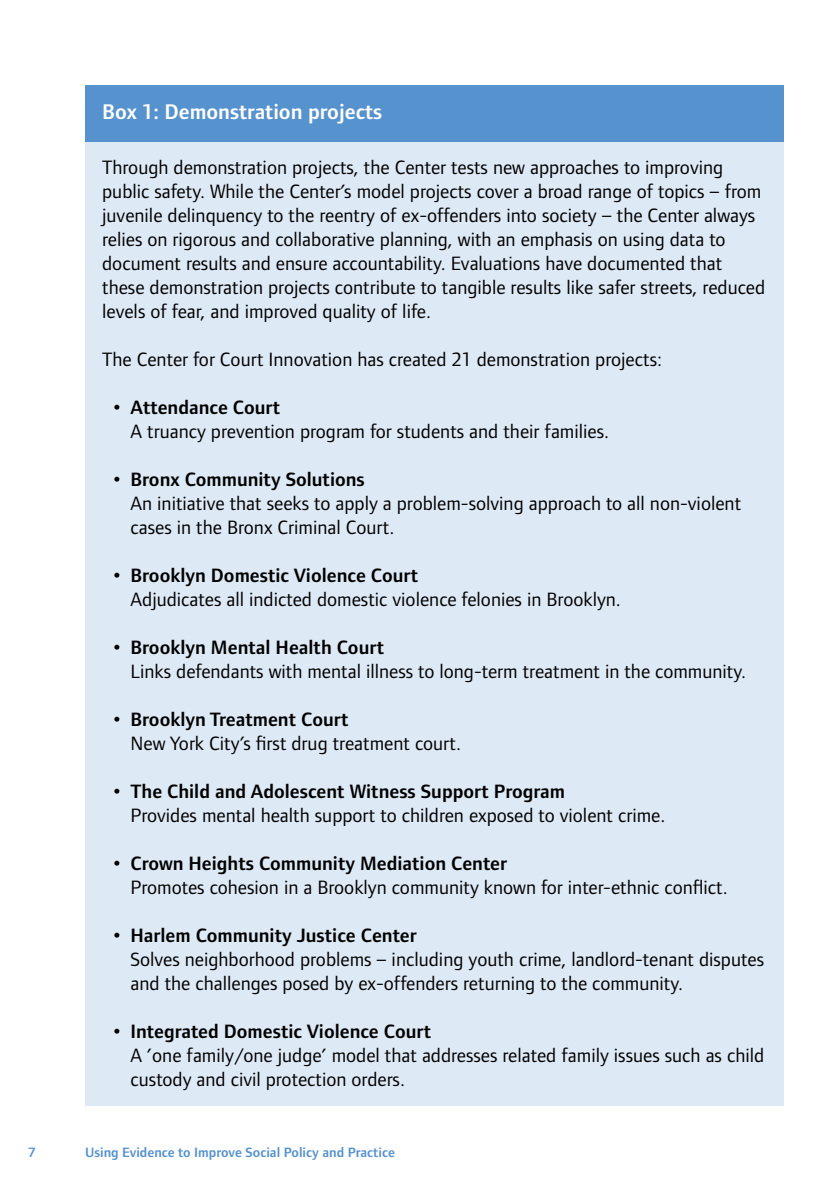
<style>
.page{position:relative;width:840px;height:1191px;background:#fff}
.page>*{position:absolute;margin:0;border:0;box-sizing:border-box;transform-origin:0 0}
.t1{font:600 22px "Foundry Form Sans";color:#fff}
.t2{font:20px/24px "Foundry Form Sans";color:#000}
.t3{font:600 14px "Foundry Form Sans";color:#5692ce}
.s1{font-family:"Gill Sans"}
.s2{font-weight:600}
</style>
<div class="page">
<div style="left:85px;top:85px;width:697px;height:1021px;background:#dde9f5"></div>
<div style="left:85px;top:85px;width:697px;height:57px;background:#5692ce"></div>
<p class="t1" style="left:102px;top:100px;width:281px">Box 1: Demonstration projects</p>
<p class="t2" style="left:102px;top:155px;width:664px">Through demonstration projects, the Center tests new approaches to improving public safety. While the Center’s model projects cover a broad range of topics – from juvenile delinquency to the reentry of ex-offenders into society – the Center always relies on rigorous and collaborative planning, with an emphasis on using data to document results and ensure accountability. Evaluations have documented that these demonstration projects contribute to tangible results like safer streets, reduced levels of fear, and improved quality of life.</p>
<p class="t2" style="left:102px;top:347px;width:561px">The Center for Court Innovation has created 21 demonstration projects:</p>
<p class="t2" style="left:130px;top:395px;width:480px;text-indent:-17px"><span class="s1">•</span> <span class="s2">Attendance Court<br></span>A truancy prevention program for students and their families.</p>
<p class="t2" style="left:130px;top:467px;width:612px;text-indent:-17px"><span class="s1">•</span> <span class="s2">Bronx Community Solutions<br></span>An initiative that seeks to apply a problem-solving approach to all non-violent cases in the Bronx Criminal Court.</p>
<p class="t2" style="left:130px;top:563px;width:491px;text-indent:-17px"><span class="s1">•</span> <span class="s2">Brooklyn Domestic Violence Court<br></span>Adjudicates all indicted domestic violence felonies in Brooklyn.</p>
<p class="t2" style="left:130px;top:635px;width:616px;text-indent:-17px"><span class="s1">•</span> <span class="s2">Brooklyn Mental Health Court<br></span>Links defendants with mental illness to long-term treatment in the community.</p>
<p class="t2" style="left:130px;top:707px;width:332px;text-indent:-17px"><span class="s1">•</span> <span class="s2">Brooklyn Treatment Court<br></span>New York City’s first drug treatment court.</p>
<p class="t2" style="left:130px;top:779px;width:536px;text-indent:-17px"><span class="s1">•</span> <span class="s2">The Child and Adolescent Witness Support Program<br></span>Provides mental health support to children exposed to violent crime.</p>
<p class="t2" style="left:130px;top:851px;width:598px;text-indent:-17px"><span class="s1">•</span> <span class="s2">Crown Heights Community Mediation Center<br></span>Promotes cohesion in a Brooklyn community known for inter-ethnic conflict.</p>
<p class="t2" style="left:130px;top:923px;width:634px;text-indent:-17px"><span class="s1">•</span> <span class="s2">Harlem Community Justice Center<br></span>Solves neighborhood problems – including youth crime, landlord-tenant disputes and the challenges posed by ex-offenders returning to the community.</p>
<p class="t2" style="left:130px;top:1019px;width:635px;text-indent:-17px"><span class="s1">•</span> <span class="s2">Integrated Domestic Violence Court<br></span>A ’one family/one judge’ model that addresses related family issues such as child custody and civil protection orders.</p>
<p class="t3" style="left:28px;top:1144px;width:8px">7</p>
<p class="t3" style="left:85px;top:1144px;width:311px">Using Evidence to Improve Social Policy and Practice</p>
</div>
